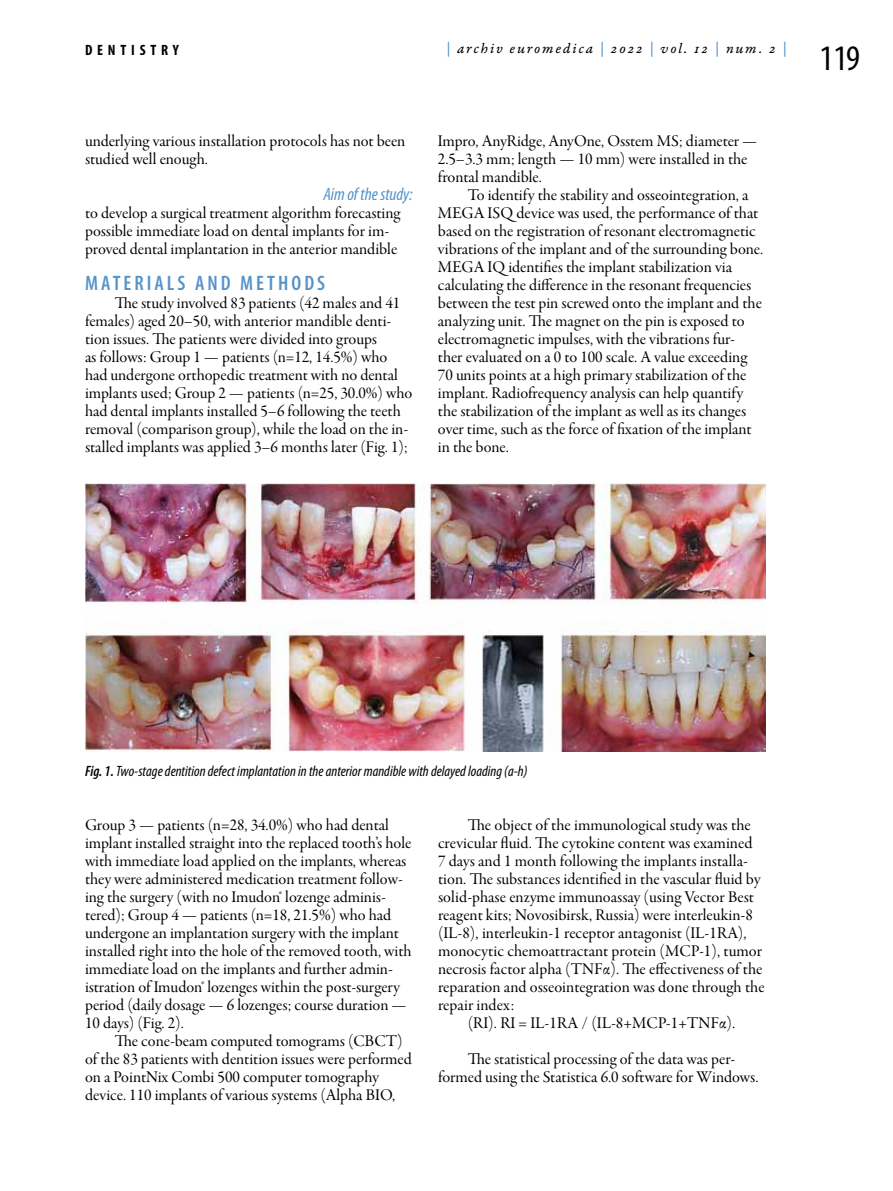
<style>
.page{position:relative;width:893px;height:1191px;background:#fff}
.page>*{position:absolute;margin:0;border:0;box-sizing:border-box;transform-origin:0 0}
.t1{font:condensed 36px "Myriad Pro";color:#000}
.t2{font:600 condensed 21px "Myriad Pro";letter-spacing:.14em;color:#5693c9}
.t3{font:italic condensed 18px "Myriad Pro";letter-spacing:-.005em;color:#5693c9}
.t4{font:16.5px/18px "Garamond Premr Pro Subh";color:#000}
.t5{font:italic condensed 15px "Myriad Pro";color:#000}
.t6{font:15px "Garamond Premr Pro It Capt";letter-spacing:.125em;color:#000}
.t7{font:700 condensed 15px "Myriad Pro";letter-spacing:.32em;color:#000}
.s1{color:#5693c9}
.s2{font-weight:600}
</style>
<div class="page">
<img style="left:85px;top:483px;width:680px;height:268px">
<p class="t7" style="left:85px;top:41px;width:95px">DENTISTRY</p>
<p class="t6" style="left:446px;top:40px;width:342px"><span class="s1">|</span> archiv euromedica <span class="s1">|</span> 2022 <span class="s1">|</span> vol. 12 <span class="s1">|</span> num. 2 <span class="s1">|</span></p>
<p class="t4" style="left:85px;top:132px;width:322px">underlying various installation protocols has not been studied well enough.</p>
<p class="t3" style="left:323px;top:183px;width:91px">Aim of the study:</p>
<p class="t4" style="left:85px;top:204px;width:317px">to develop a surgical treatment algorithm forecasting possible immediate load on dental implants for im&shy;proved dental implantation in the anterior mandible</p>
<p class="t2" style="left:85px;top:271px;width:241px">MATE RIALS AN D MET HODS</p>
<p class="t4" style="left:85px;top:294px;width:329px;text-indent:30px">The study involved 83 patients (42 males and 41 females) aged 20–50, with anterior mandible denti&shy;tion issues. The patients were divided into groups<br>as follows: Group 1 — patients (n=12, 14.5%) who had undergone orthopedic treatment with no dental implants used; Group 2 — patients (n=25, 30.0%) who had dental implants installed 5–6 following the teeth removal (comparison group), while the load on the in&shy;stalled implants was applied 3–6 months later (Fig. 1);</p>
<p class="t4" style="left:438px;top:132px;width:321px">Impro, AnyRidge, AnyOne, Osstem MS; diameter —<br>2.5–3.3 mm; length — 10 mm) were installed in the frontal mandible.</p>
<p class="t4" style="left:438px;top:186px;width:327px;text-indent:30px">To identify the stability and osseointegration, a MEGA ISQ device was used, the performance of that based on the registration of resonant electromagnetic vibrations of the implant and of the surrounding bone.<br>MEGA IQ identifies the implant stabilization via calculating the difference in the resonant frequencies between the test pin screwed onto the implant and the analyzing unit. The magnet on the pin is exposed to electromagnetic impulses, with the vibrations fur&shy;ther evaluated on a 0 to 100 scale. A value exceeding 70 units points at a high primary stabilization of the implant. Radiofrequency analysis can help quantify the stabilization of the implant as well as its changes over time, such as the force of fixation of the implant in the bone.</p>
<h1 class="t1" style="left:819px;top:36px;width:42px">119</h1>
<p class="t5" style="left:85px;top:762px;width:444px"><span class="s2">Fig. 1.</span> Two-stage dentition defect implantation in the anterior mandible with delayed loading (а-h)</p>
<p class="t4" style="left:85px;top:816px;width:328px">Group 3 — patients (n=28, 34.0%) who had dental implant installed straight into the replaced tooth’s hole with immediate load applied on the implants, whereas they were administered medication treatment follow&shy;ing the surgery (with no Imudon® lozenge adminis&shy;tered); Group 4 — patients (n=18, 21.5%) who had undergone an implantation surgery with the implant installed right into the hole of the removed tooth, with immediate load on the implants and further admin&shy;istration of Imudon® lozenges within the post-surgery period (daily dosage — 6 lozenges; course duration — 10 days) (Fig. 2).</p>
<p class="t4" style="left:85px;top:1032px;width:328px;text-indent:30px">The cone-beam computed tomograms (CBCT) of the 83 patients with dentition issues were performed on a PointNix Combi 500 computer tomography device. 110 implants of various systems (Alpha BIO,</p>
<p class="t4" style="left:468px;top:816px;width:284px">The object of the immunological study was the</p>
<p class="t4" style="left:438px;top:834px;width:316px">crevicular fluid. The cytokine content was examined</p>
<p class="t4" style="left:438px;top:852px;width:311px">7 days and 1 month following the implants installa-</p>
<p class="t4" style="left:438px;top:870px;width:324px">tion. The substances identified in the vascular fluid by</p>
<p class="t4" style="left:438px;top:888px;width:317px">solid-phase enzyme immunoassay (using Vector Best</p>
<p class="t4" style="left:438px;top:906px;width:316px">reagent kits; Novosibirsk, Russia) were interleukin-8</p>
<p class="t4" style="left:438px;top:924px;width:310px">(IL-8), interleukin-1 receptor antagonist (IL-1RA),</p>
<p class="t4" style="left:438px;top:942px;width:326px">monocytic chemoattractant protein (MCP-1), tumor</p>
<p class="t4" style="left:438px;top:960px;width:326px">necrosis factor alpha (TNFα). The effectiveness of the</p>
<p class="t4" style="left:438px;top:978px;width:328px">reparation and osseointegration was done through the</p>
<p class="t4" style="left:438px;top:996px;width:78px">repair index:</p>
<p class="t4" style="left:468px;top:1014px;width:269px">(RI). RI = IL-1RA / (IL-8+MCP-1+TNFα).</p>
<p class="t4" style="left:438px;top:1050px;width:322px;text-align:center">The statistical processing of the data was per-<br>formed using the Statistica 6.0 software for Windows.</p>
</div>
